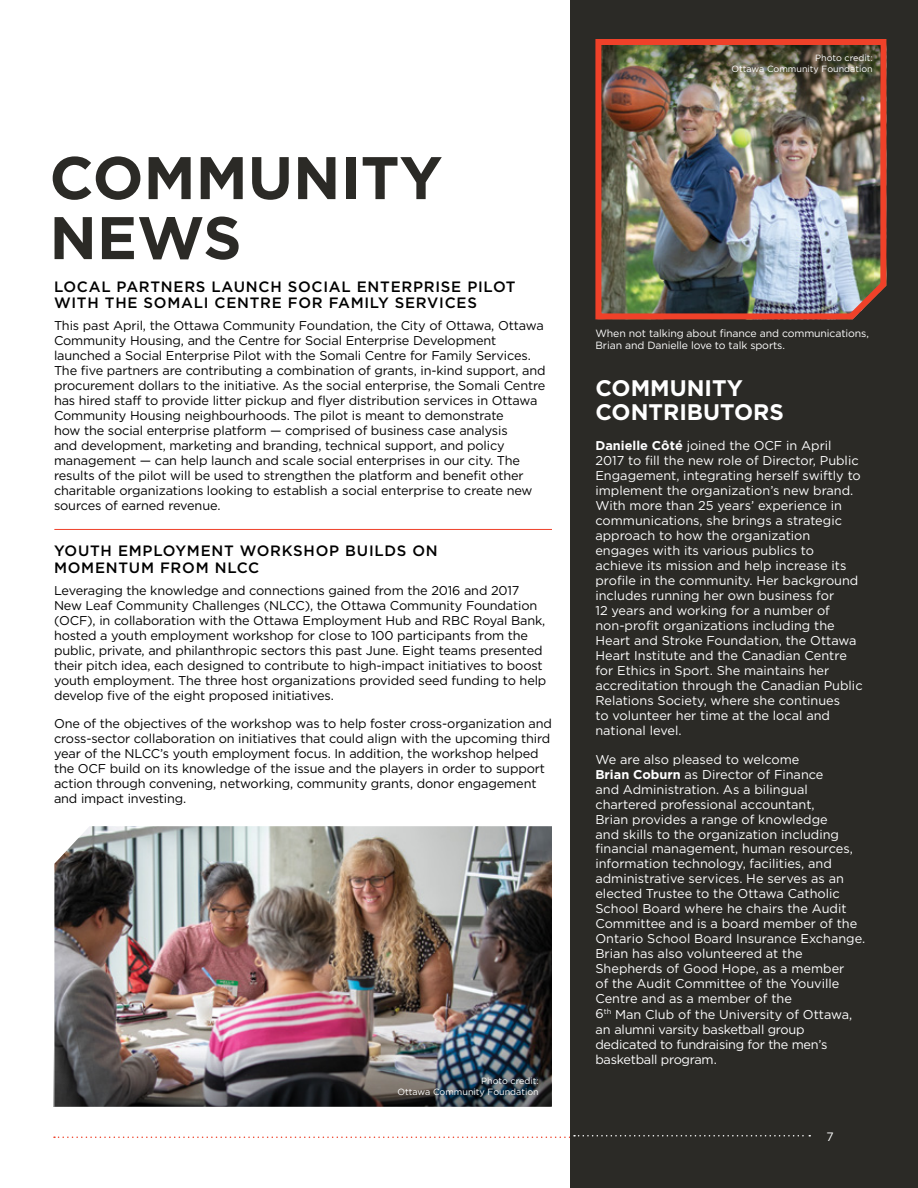
<style>
.page{position:relative;width:918px;height:1188px;background:#fff}
.page>*{position:absolute;margin:0;border:0;box-sizing:border-box;transform-origin:0 0}
.t1{font:700 60px/60px "Gotham HTF";color:#2b2a26}
.t2{font:700 22.5px/24px "Gotham HTF";color:#fff}
.t3{font:500 15px/16.5px "Gotham HTF";letter-spacing:.05em;color:#000}
.t4{font:12.75px/15px "Gotham HTF";letter-spacing:-.01em;color:#000}
.t5{font:12.75px/15px "Gotham HTF";color:#fff}
.t6{font:12.15px "Gotham HTF";color:#fff}
.t7{font:10.5px/12px "Gotham HTF";letter-spacing:-.01em;color:#fff}
.t8{font:9px/10.5px "Gotham HTF";color:#fff;text-align:right}
.s1{font-weight:700}
</style>
<div class="page">
<img style="left:54px;top:826px;width:498px;height:281px">
<div style="left:570px;top:0;width:348px;height:1188px;background:#2b2a26"></div>
<hr style="left:54px;top:529px;width:498px;height:1px;background:#ef4129">
<img style="left:595px;top:39px;width:292px;height:281px">
<img style="left:603px;top:45px;width:277px;height:58px">
<img style="left:53px;top:1047px;width:498px;height:60px">
<svg style="left:54px;top:1135px;width:756px;height:3px"></svg>
<h1 class="t1" style="left:50px;top:146px;width:394px">COMMUNITY<br>NEWS</h1>
<p class="t3" style="left:54px;top:278px;width:463px">LOCAL PARTNERS LAUNCH SOCIAL ENTERPRISE PILOT<br>WITH THE SOMALI CENTRE FOR FAMILY SERVICES</p>
<p class="t4" style="left:54px;top:318px;width:493px">This past April, the Ottawa Community Foundation, the City of Ottawa, Ottawa Community Housing, and the Centre for Social Enterprise Development launched a Social Enterprise Pilot with the Somali Centre for Family Services.<br>The five partners are contributing a combination of grants, in-kind support, and procurement dollars to the initiative. As the social enterprise, the Somali Centre has hired staff to provide litter pickup and flyer distribution services in Ottawa Community Housing neighbourhoods. The pilot is meant to demonstrate<br>how the social enterprise platform — comprised of business case analysis<br>and development, marketing and branding, technical support, and policy management — can help launch and scale social enterprises in our city. The results of the pilot will be used to strengthen the platform and benefit other charitable organizations looking to establish a social enterprise to create new sources of earned revenue.</p>
<p class="t3" style="left:54px;top:543px;width:385px">YOUTH EMPLOYMENT WORKSHOP BUILDS ON<br>MOMENTUM FROM NLCC</p>
<p class="t4" style="left:54px;top:583px;width:494px">Leveraging the knowledge and connections gained from the 2016 and 2017<br>New Leaf Community Challenges (NLCC), the Ottawa Community Foundation (OCF), in collaboration with the Ottawa Employment Hub and RBC Royal Bank, hosted a youth employment workshop for close to 100 participants from the public, private, and philanthropic sectors this past June. Eight teams presented their pitch idea, each designed to contribute to high-impact initiatives to boost youth employment. The three host organizations provided seed funding to help develop five of the eight proposed initiatives.</p>
<p class="t4" style="left:54px;top:716px;width:500px">One of the objectives of the workshop was to help foster cross-organization and cross-sector collaboration on initiatives that could align with the upcoming third year of the NLCC’s youth employment focus. In addition, the workshop helped the OCF build on its knowledge of the issue and the players in order to support action through convening, networking, community grants, donor engagement and impact investing.</p>
<p class="t8" style="left:398px;top:1076px;width:143px">Photo credit:<br>Ottawa Community Foundation</p>
<p class="t8" style="left:732px;top:53px;width:143px">Photo credit:<br>Ottawa Community Foundation</p>
<p class="t7" style="left:595px;top:327px;width:275px">When not talking about finance and communications,<br>Brian and Danielle love to talk sports.</p>
<h2 class="t2" style="left:595px;top:375px;width:190px">COMMUNITY<br>CONTRIBUTORS</h2>
<p class="t5" style="left:595px;top:438px;width:269px"><span class="s1">Danielle Côté</span> joined the OCF in April 2017 to fill the new role of Director, Public Engagement, integrating herself swiftly to implement the organization’s new brand.<br>With more than 25 years’ experience in communications, she brings a strategic approach to how the organization engages with its various publics to achieve its mission and help increase its profile in the community. Her background includes running her own business for<br>12 years and working for a number of non-profit organizations including the Heart and Stroke Foundation, the Ottawa Heart Institute and the Canadian Centre for Ethics in Sport. She maintains her accreditation through the Canadian Public Relations Society, where she continues<br>to volunteer her time at the local and national level.</p>
<p class="t5" style="left:595px;top:751px;width:271px">We are also pleased to welcome<br><span class="s1">Brian Coburn</span> as Director of Finance<br>and Administration. As a bilingual chartered professional accountant,<br>Brian provides a range of knowledge<br>and skills to the organization including financial management, human resources, information technology, facilities, and administrative services. He serves as an elected Trustee to the Ottawa Catholic School Board where he chairs the Audit Committee and is a board member of the Ontario School Board Insurance Exchange.<br>Brian has also volunteered at the Shepherds of Good Hope, as a member<br>of the Audit Committee of the Youville Centre and as a member of the<br>6<sup>th</sup> Man Club of the University of Ottawa, an alumni varsity basketball group dedicated to fundraising for the men’s basketball program.</p>
<p class="t6" style="left:826px;top:1130px;width:9px">7</p>
</div>
